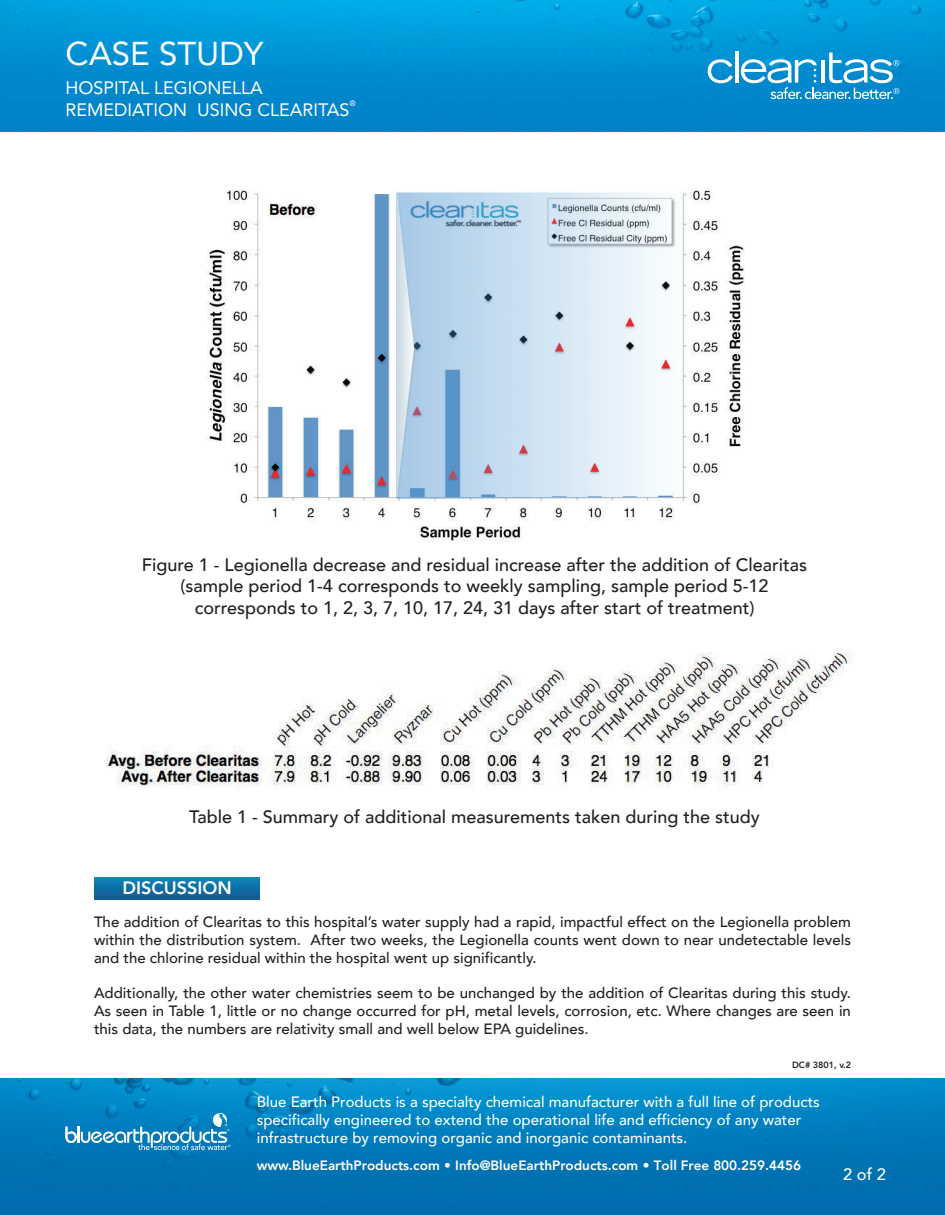
<style>
.page{position:relative;width:945px;height:1215px;background:#fff}
.page>*{position:absolute;margin:0;border:0;box-sizing:border-box;transform-origin:0 0}
.t1{font:33px "Avenir";color:#fff}
.t2{font:500 18px/21.6px "Avenir";color:#231f20;text-align:center}
.t3{font:18px/21.6px "Avenir";color:#fff}
.t4{font:800 17.85px "Avenir";color:#fff}
.t5{font:500 16.5px "Avenir";color:#fff}
.t6{font:500 15px/18px "Avenir";color:#fff}
.t7{font:500 14.85px/17.9px "Avenir";color:#231f20;text-align:justify}
.t8{font:800 13.5px "Avenir";color:#fff}
.t9{font:800 9px "Avenir";letter-spacing:-.005em;color:#231f20}
.t10{font:7.8px "Avenir";color:#fff}
.t11{font:600 2.1px "Myriad Pro";color:#fff}
</style>
<div class="page">
<img style="left:1px;top:0;width:944px;height:132px">
<img style="left:1px;top:1078px;width:944px;height:136px">
<svg style="left:708px;top:59px;width:25px;height:24px"></svg>
<hr style="left:735px;top:51px;width:3px;height:32px;background:#fff">
<svg style="left:741px;top:53px;width:158px;height:46px"></svg>
<svg style="left:94px;top:878px;width:165px;height:21px;background:#106ea5"></svg>
<svg style="left:65px;top:1113px;width:166px;height:37px;background:#3195ca"></svg>
<img style="left:206px;top:189px;width:539px;height:352px">
<img style="left:106px;top:652px;width:748px;height:137px">
<h1 class="t1" style="left:65px;top:27px;width:200px">CASE STUDY</h1>
<p class="t3" style="left:65px;top:77px;width:286px">HOSPITAL LEGIONELLA<br>REMEDIATION USING CLEARITAS</p>
<p class="t10" style="left:350px;top:97px;width:8px">®</p>
<p class="t2" style="left:142px;top:553px;width:667px">Figure 1 - Legionella decrease and residual increase after the addition of Clearitas (sample period 1-4 corresponds to weekly sampling, sample period 5-12 corresponds to 1, 2, 3, 7, 10, 17, 24, 31 days after start of treatment)</p>
<p class="t2" style="left:189px;top:805px;width:572px">Table 1 - Summary of additional measurements taken during the study</p>
<p class="t4" style="left:123px;top:874px;width:111px">DISCUSSION</p>
<p class="t7" style="left:94px;top:912px;width:758px">The addition of Clearitas to this hospital’s water supply had a rapid, impactful effect on the Legionella problem within the distribution system. After two weeks, the Legionella counts went down to near undetectable levels and the chlorine residual within the hospital went up significantly.</p>
<p class="t7" style="left:94px;top:984px;width:758px">Additionally, the other water chemistries seem to be unchanged by the addition of Clearitas during this study.<br>As seen in Table 1, little or no change occurred for pH, metal levels, corrosion, etc. Where changes are seen in this data, the numbers are relativity small and well below EPA guidelines.</p>
<p class="t11" style="left:227px;top:1129px;width:4px">TM</p>
<p class="t9" style="left:792px;top:1058px;width:61px">DC# 3801, v.2</p>
<p class="t6" style="left:257px;top:1092px;width:565px">Blue Earth Products is a specialty chemical manufacturer with a full line of products specifically engineered to extend the operational life and efficiency of any water infrastructure by removing organic and inorganic contaminants.</p>
<p class="t8" style="left:257px;top:1155px;width:546px">www.BlueEarthProducts.com • Info@BlueEarthProducts.com • Toll Free 800.259.4456</p>
<p class="t5" style="left:843px;top:1160px;width:44px">2 of 2</p>
</div>
